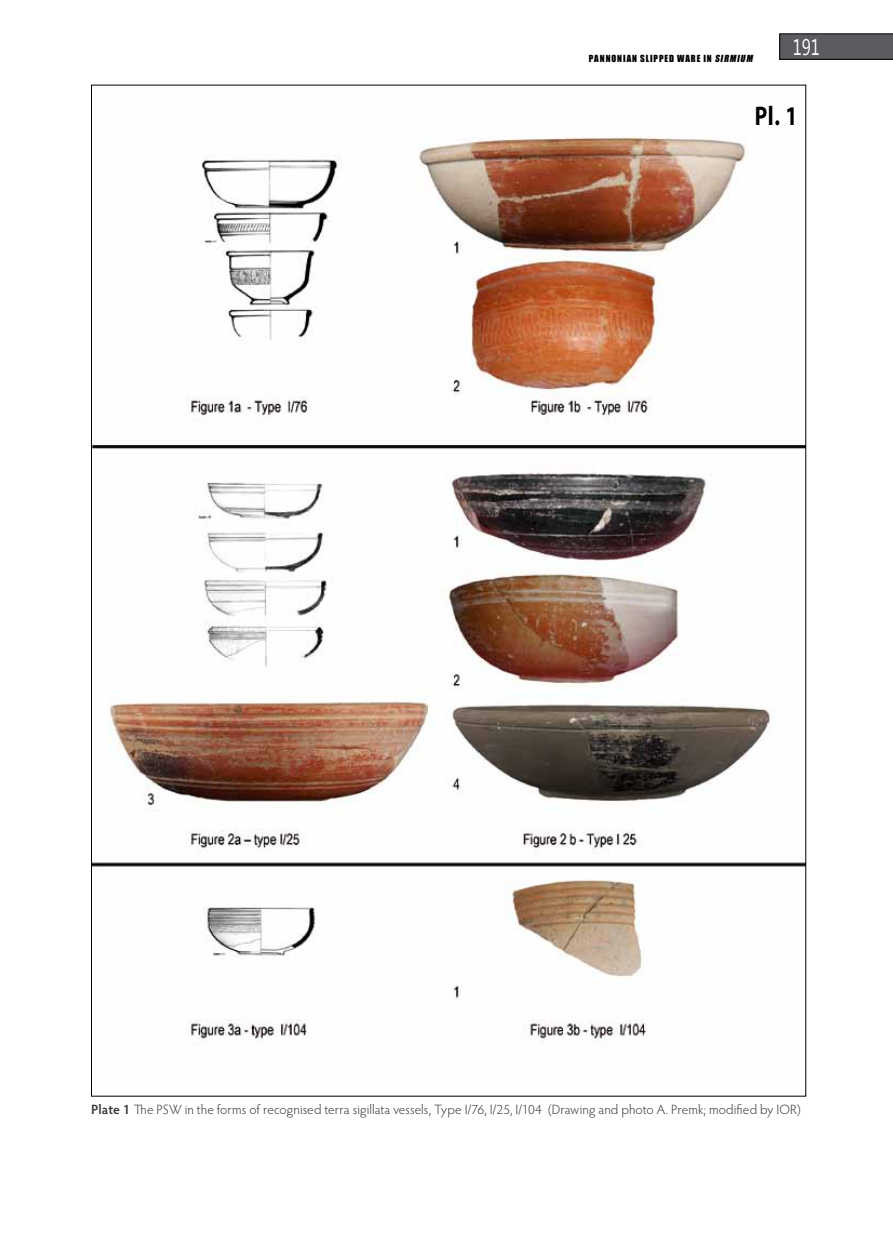
<style>
.page{position:relative;width:893px;height:1234px;background:#fff}
.page>*{position:absolute;margin:0;border:0;box-sizing:border-box;transform-origin:0 0}
.t1{font:700 27px "Myriad Pro";color:#000;scale:.8 1}
.t2{font:22.5px "Microsoft New Tai Lue";color:#fff;scale:.75 1}
.t3{font:300 13.5px "Hypatia Sans Pro";letter-spacing:.005em;color:#373437}
.t4{font:9px "Impact";letter-spacing:.105em;color:#000}
.t5{font:italic 9px "Impact";color:#000}
.s1{font-style:normal}
.s2{font-weight:600}
</style>
<div class="page">
<svg style="left:780px;top:34px;width:113px;height:25px;background:#59595d"></svg>
<img style="left:93px;top:136px;width:711px;height:909px">
<p class="t4" style="left:589px;top:52px;width:12px">PANNONIAN</p>
<p class="t4" style="left:640px;top:52px;width:45px">SLIPPED WAR</p>
<p class="t5" style="left:697px;top:52px;width:31px"><span class="s1">E IN</span> SIRMIUM</p>
<h2 class="t2" style="left:793px;top:34px;width:38px">191</h2>
<h1 class="t1" style="left:755px;top:98px;width:55px">Pl. 1</h1>
<p class="t3" style="left:91px;top:1100px;width:711px"><span class="s2">Plate 1</span> The PSW in the forms of recognised terra sigillata vessels, Type I/76, I/25, I/104 (Drawing and photo A. Premk; modified by IO R)</p>
</div>
